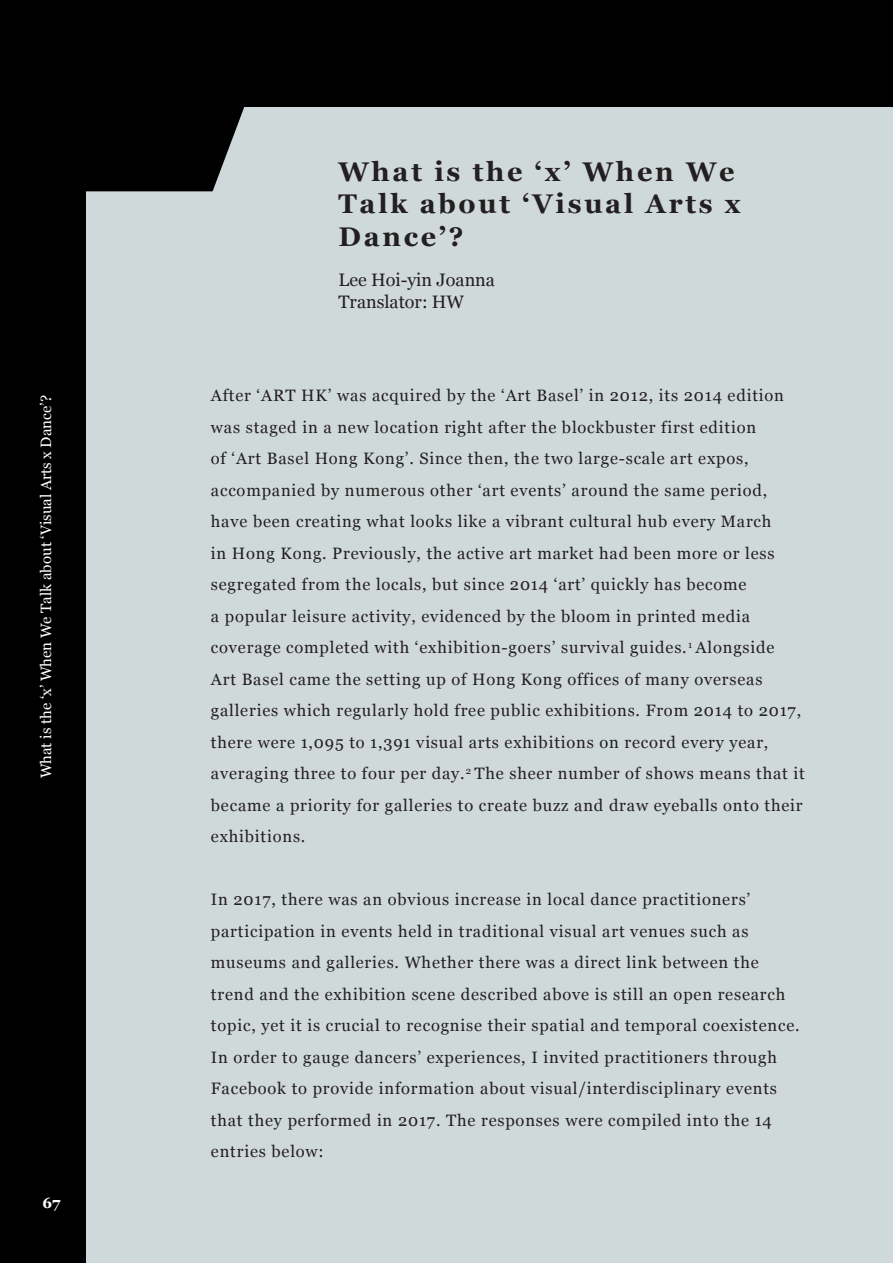
<style>
.page{position:relative;width:893px;height:1263px;background:#fff}
.page>*{position:absolute;margin:0;border:0;box-sizing:border-box;transform-origin:0 0}
.t1{font:700 27px/32.4px "Georgia";letter-spacing:.1em;color:#231f20}
.t2{font:18px/21.6px "Georgia";color:#231f20}
.t3{font:16.5px/31.5px "Georgia";letter-spacing:.05em;color:#231f20}
.t4{font:15px "Georgia";color:#fff}
.t5{font:700 15px "Georgia";color:#fff}
</style>
<div class="page">
<div style="left:0;top:85px;width:893px;height:1178px;background:#d0d9d9"></div>
<div style="left:0;top:0;width:893px;height:106px;background:#000001"></div>
<div style="left:0;top:0;width:85px;height:1263px;background:#000001"></div>
<svg style="left:85px;top:106px;width:159px;height:85px;background:#121314"></svg>
<p class="t4" style="left:35px;top:778px;width:385px;rotate:-90deg">What is the ‘x’ When We Talk about ‘Visual Arts x Dance’?</p>
<p class="t5" style="left:43px;top:1192px;width:20px">67</p>
<h1 class="t1" style="left:338px;top:154px;width:404px">What is the ‘x’ When We<br>Talk about ‘Visual Arts x<br>Dance’?</h1>
<p class="t2" style="left:338px;top:269px;width:158px">Lee Hoi-yin Joanna<br>Translator: HW</p>
<p class="t3" style="left:211px;top:379px;width:595px">After ‘ART HK’ was acquired by the ‘Art Basel’ in 2012, its 2014 edition was staged in a new location right after the blockbuster first edition<br>of ‘Art Basel Hong Kong’. Since then, the two large-scale art expos, accompanied by numerous other ‘art events’ around the same period, have been creating what looks like a vibrant cultural hub every March<br>in Hong Kong. Previously, the active art market had been more or less segregated from the locals, but since 2014 ‘art’ quickly has become<br>a popular leisure activity, evidenced by the bloom in printed media coverage completed with ‘exhibition-goers’ survival guides.<sup>1</sup> Alongside<br>Art Basel came the setting up of Hong Kong offices of many overseas galleries which regularly hold free public exhibitions. From 2014 to 2017, there were 1,095 to 1,391 visual arts exhibitions on record every year, averaging three to four per day.<sup>2</sup> The sheer number of shows means that it became a priority for galleries to create buzz and draw eyeballs onto their exhibitions.</p>
<p class="t3" style="left:211px;top:883px;width:590px">In 2017, there was an obvious increase in local dance practitioners’ participation in events held in traditional visual art venues such as museums and galleries. Whether there was a direct link between the trend and the exhibition scene described above is still an open research topic, yet it is crucial to recognise their spatial and temporal coexistence.<br>In order to gauge dancers’ experiences, I invited practitioners through Facebook to provide information about visual/interdisciplinary events that they performed in 2017. The responses were compiled into the 14 entries below:</p>
</div>
